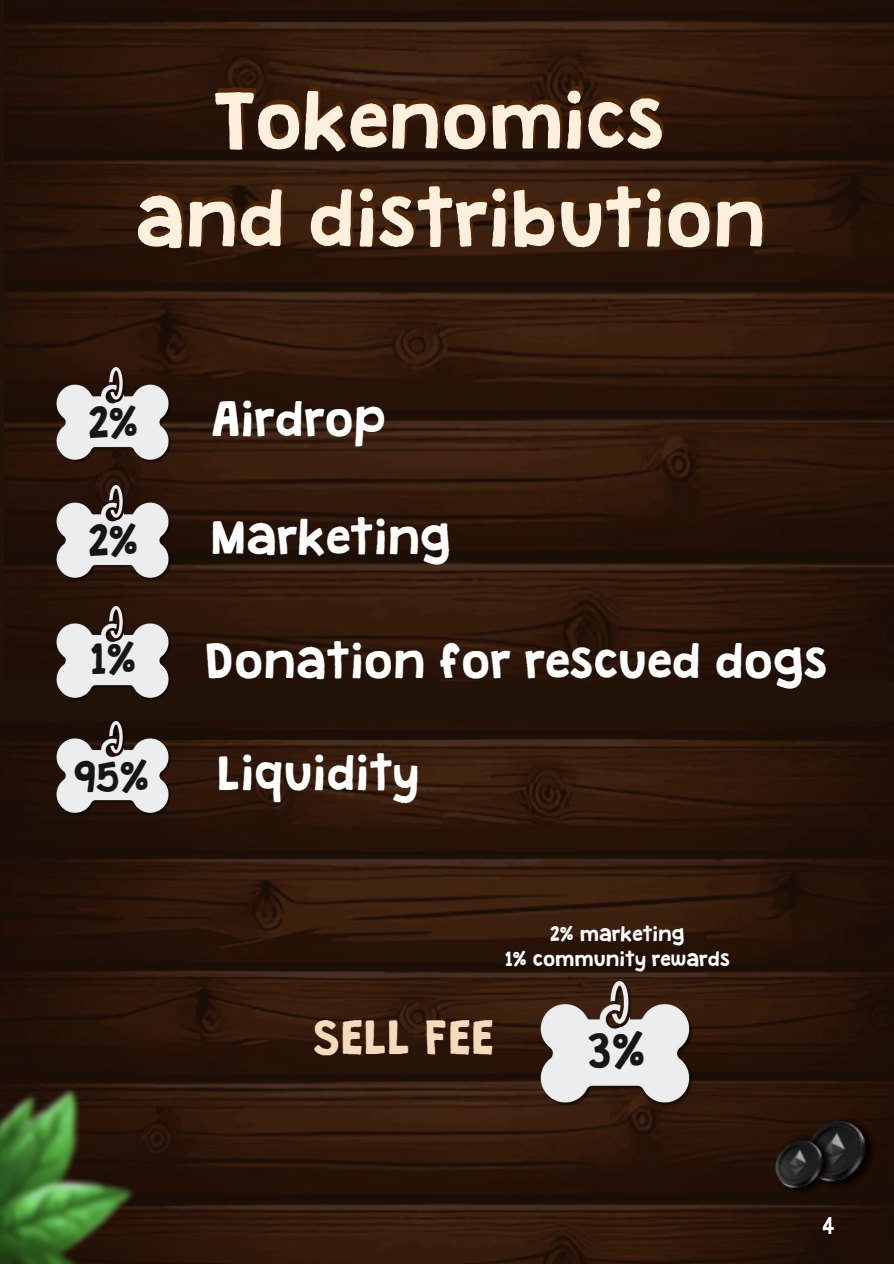
<style>
.page{position:relative;width:894px;height:1264px;background:#fff}
.page>*{position:absolute;margin:0;border:0;box-sizing:border-box;transform-origin:0 0}
.t1{font:69.9px "Granstander Clean";color:#fff0de}
.t2{font:43.5px "Granstander Clean";color:#161616}
.t3{font:43.05px "Granstander Clean";color:#fff}
.t4{font:43.05px "Granstander Clean";color:#f5dbbc}
.t5{font:38.4px "Granstander Clean";color:#161616}
.t6{font:18px "Granstander Clean";color:#fff}
</style>
<div class="page">
<div style="left:0;top:0;width:893px;height:1263px;background:#221309"></div>
<img style="left:4px;top:21px;width:889px;height:660px">
<img style="left:56px;top:739px;width:813px;height:524px">
<img style="left:56px;top:367px;width:116px;height:96px">
<img style="left:56px;top:485px;width:116px;height:96px">
<img style="left:56px;top:606px;width:116px;height:94px">
<img style="left:56px;top:721px;width:116px;height:96px">
<img style="left:540px;top:981px;width:154px;height:126px">
<svg style="left:0;top:1044px;width:218px;height:219px"></svg>
<img style="left:815px;top:1210px;width:25px;height:31px">
<img style="left:766px;top:1107px;width:110px;height:99px">
<h4 class="t1" style="left:215px;top:96px;width:452px">Tokenomics</h4>
<h3 class="t1" style="left:136px;top:194px;width:632px">and distribution</h3>
<p class="t5" style="left:89px;top:409px;width:52px">2%</p>
<h4 class="t5" style="left:89px;top:527px;width:52px">2%</h4>
<h3 class="t5" style="left:91px;top:645px;width:48px">1%</h3>
<p class="t5" style="left:75px;top:763px;width:77px">95%</p>
<h3 class="t3" style="left:212px;top:403px;width:176px">Airdrop</h3>
<p class="t3" style="left:212px;top:522px;width:241px">Marketing</p>
<h4 class="t3" style="left:206px;top:646px;width:623px">Donation for rescued dogs</h4>
<p class="t3" style="left:218px;top:758px;width:203px">Liquidity</p>
<h2 class="t6" style="left:550px;top:927px;width:136px">2% marketing</h2>
<p class="t6" style="left:505px;top:952px;width:226px">1% community rewards</p>
<p class="t4" style="left:313px;top:1021px;width:184px">SELL FEE</p>
<p class="t2" style="left:588px;top:1035px;width:60px">3%</p>
</div>
